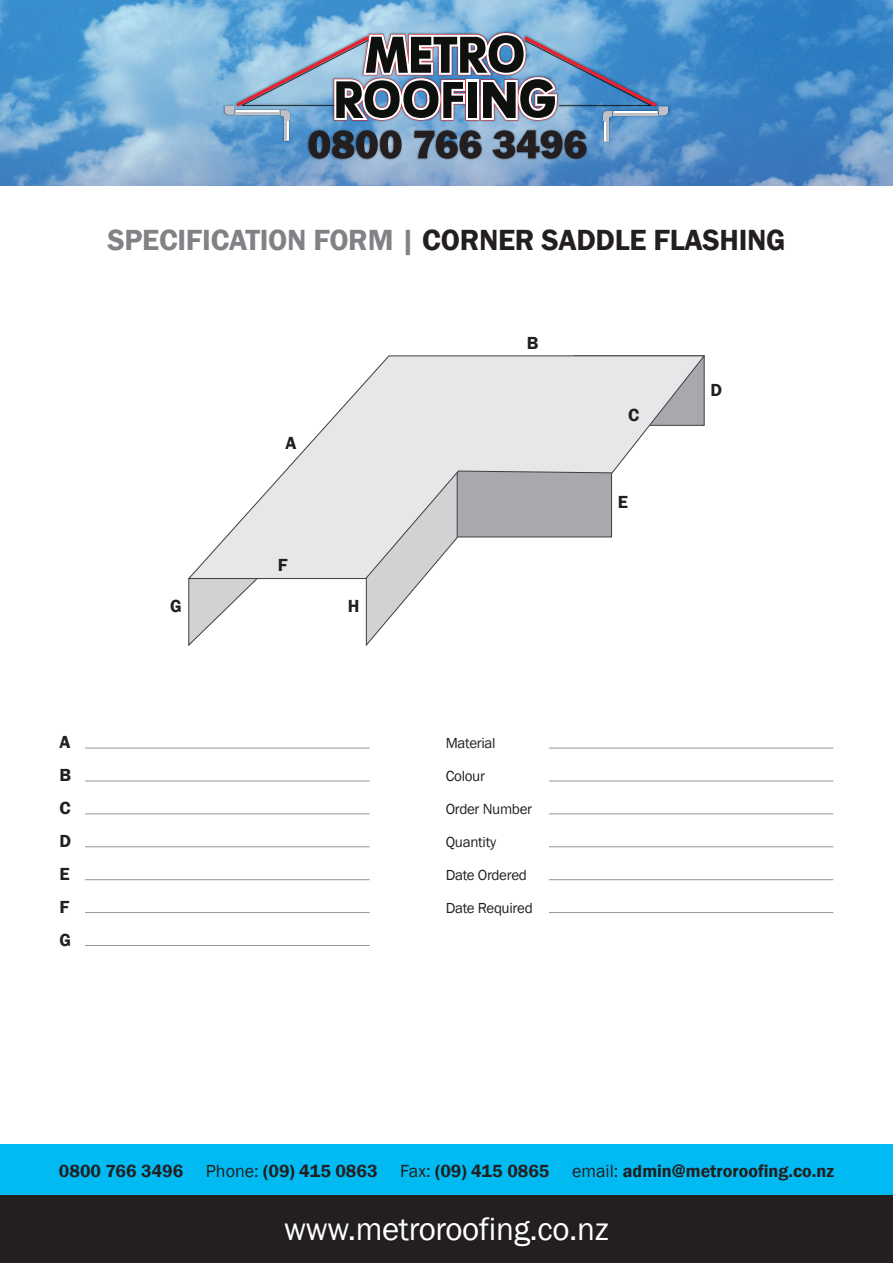
<style>
.page{position:relative;width:893px;height:1263px;background:#fff}
.page>*{position:absolute;margin:0;border:0;box-sizing:border-box;transform-origin:0 0}
.t1{font:33px "Franklin Gothic";letter-spacing:-.01em;color:#fff}
.t2{font:600 30px "Franklin Gothic";letter-spacing:-.01em;color:#231f20}
.t3{font:600 18px/33px "Franklin Gothic";color:#231f20;text-align:justify}
.t4{font:15px "Franklin Gothic";letter-spacing:-.02em;color:#231f20}
.s1{color:#808285}
.s2{font-weight:400}
</style>
<div class="page">
<svg style="left:188px;top:579px;width:70px;height:67px"></svg>
<svg style="left:366px;top:579px;width:57px;height:67px"></svg>
<svg style="left:188px;top:355px;width:517px;height:224px"></svg>
<img style="left:0;top:0;width:893px;height:186px">
<div style="left:0;top:1144px;width:893px;height:51px;background:#00baf1"></div>
<div style="left:0;top:1195px;width:893px;height:68px;background:#231f20"></div>
<hr style="left:85px;top:748px;width:285px;height:1px;background:#939598">
<hr style="left:85px;top:781px;width:285px;height:1px;background:#939598">
<hr style="left:85px;top:813px;width:285px;height:1px;background:#939598">
<hr style="left:85px;top:846px;width:285px;height:1px;background:#939598">
<hr style="left:85px;top:879px;width:285px;height:1px;background:#939598">
<hr style="left:85px;top:912px;width:285px;height:1px;background:#939598">
<hr style="left:85px;top:945px;width:285px;height:1px;background:#939598">
<hr style="left:549px;top:748px;width:284px;height:1px;background:#939598">
<hr style="left:549px;top:781px;width:284px;height:1px;background:#939598">
<hr style="left:549px;top:813px;width:284px;height:1px;background:#939598">
<hr style="left:549px;top:846px;width:284px;height:1px;background:#939598">
<hr style="left:549px;top:879px;width:284px;height:1px;background:#939598">
<hr style="left:549px;top:912px;width:284px;height:1px;background:#939598">
<img style="left:222px;top:30px;width:449px;height:132px">
<svg style="left:225px;top:32px;width:443px;height:127px;background:#6986a2"></svg>
<h2 class="t2" style="left:107px;top:221px;width:680px"><span class="s1">SPECIFICATION FORM |</span> CORNER SADDLE FLASHING</h2>
<p class="t3" style="left:59px;top:726px;width:13px">A B C D E F G</p>
<p class="t3" style="left:286px;top:426px;width:12px">A</p>
<p class="t3" style="left:278px;top:549px;width:11px">F</p>
<p class="t3" style="left:170px;top:590px;width:13px">G</p>
<p class="t3" style="left:348px;top:590px;width:13px">H</p>
<p class="t3" style="left:527px;top:327px;width:13px">B</p>
<p class="t3" style="left:628px;top:399px;width:13px">C</p>
<p class="t3" style="left:618px;top:486px;width:12px">E</p>
<p class="t3" style="left:711px;top:374px;width:13px">D</p>
<p class="t4" style="left:446px;top:734px;width:51px">Material</p>
<p class="t4" style="left:446px;top:767px;width:41px">Colour</p>
<p class="t4" style="left:446px;top:800px;width:88px">Order Number</p>
<p class="t4" style="left:446px;top:833px;width:52px">Quantity</p>
<p class="t4" style="left:446px;top:866px;width:83px">Date Ordered</p>
<p class="t4" style="left:446px;top:899px;width:88px">Date Required</p>
<p class="t3" style="left:59px;top:1154px;width:126px">0800 766 3496</p>
<p class="t3" style="left:206px;top:1154px;width:173px"><span class="s2">Phone:</span> (09) 415 0863</p>
<p class="t3" style="left:400px;top:1154px;width:151px"><span class="s2">Fax:</span> (09) 415 0865</p>
<p class="t3" style="left:572px;top:1154px;width:263px"><span class="s2">email:</span> admin@metroroofing.co.nz</p>
<h1 class="t1" style="left:284px;top:1209px;width:326px">www.metroroofing.co.nz</h1>
</div>
